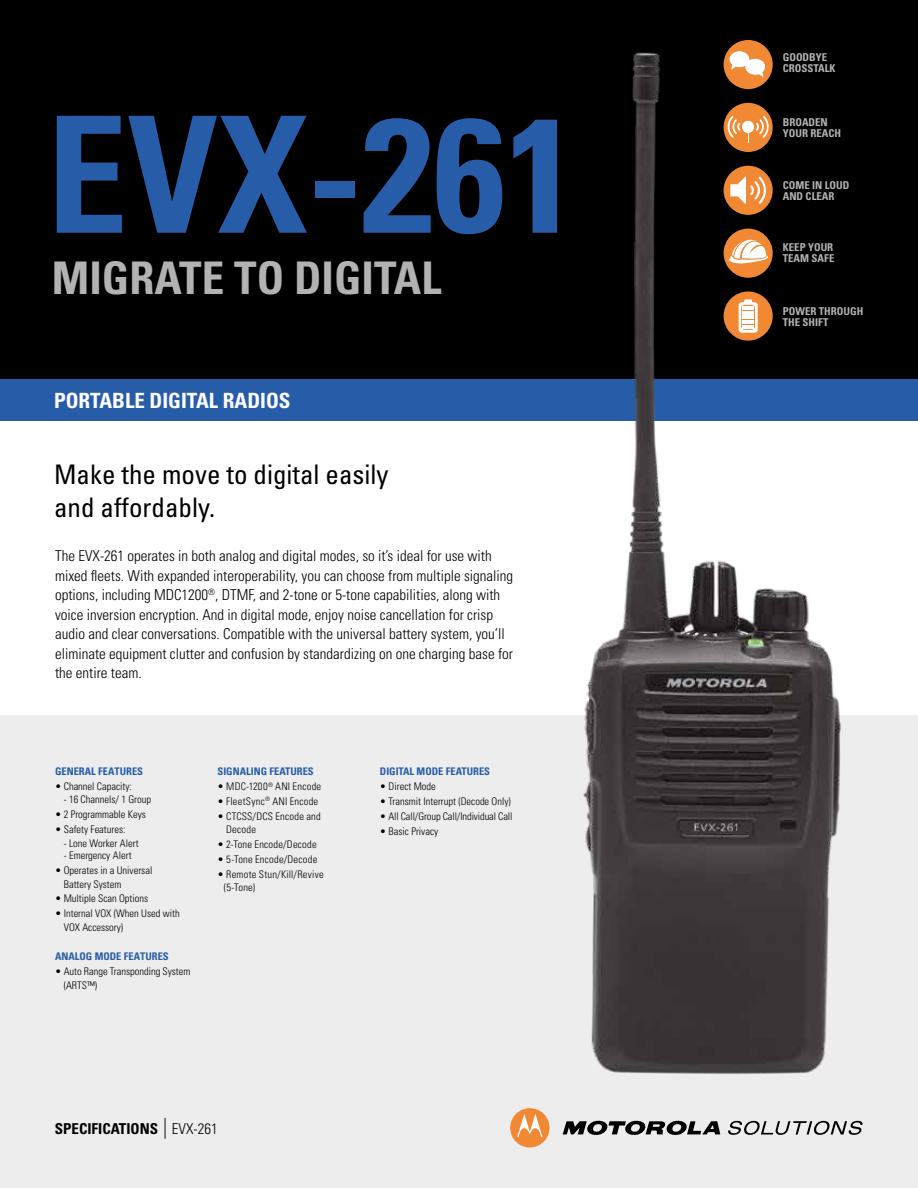
<style>
.page{position:relative;width:918px;height:1188px;background:#fff}
.page>*{position:absolute;margin:0;border:0;box-sizing:border-box;transform-origin:0 0}
.t1{font:700 condensed 162px "Univers";color:#275da8}
.t2{font:700 condensed 45px "Univers";color:#b3b2b2}
.t3{font:condensed 27px/33px "Univers";color:#000}
.t4{font:700 condensed 21px "Univers";color:#fff}
.t5{font:300 condensed 15px/19.5px "Univers";color:#000}
.t6{font:700 condensed 15px "Univers";color:#000}
.t7{font:700 condensed 10.8px/10.8px "Univers";color:#b3b2b2}
.t8{font:300 condensed 10.5px/13.5px "Univers";color:#000}
.t9{font:300 condensed 10.5px/13.5px "Univers";letter-spacing:.02em;color:#000}
.t10{font:700 condensed 10.5px "Univers";color:#275da8}
.t11{font:300 condensed 10.5px "Univers";letter-spacing:.025em;color:#000}
.s1{font-weight:300}
</style>
<div class="page">
<div style="left:0;top:715px;width:918px;height:473px;background:#ededed"></div>
<div style="left:0;top:0;width:918px;height:379px;background:#000"></div>
<svg style="left:563px;top:1121px;width:157px;height:14px"></svg>
<svg style="left:510px;top:1108px;width:40px;height:39px"></svg>
<svg style="left:728px;top:1121px;width:135px;height:14px"></svg>
<svg style="left:165px;top:1118px;width:1px;height:21px"></svg>
<div style="left:0;top:379px;width:918px;height:42px;background:#275da8"></div>
<img style="left:583px;top:40px;width:258px;height:1034px">
<div style="left:724px;top:229px;width:49px;height:49px;background:#f18934;border-radius:50%"></div>
<svg style="left:728px;top:238px;width:40px;height:26px"></svg>
<div style="left:724px;top:291px;width:49px;height:50px;background:#f18934;border-radius:50%"></div>
<svg style="left:739px;top:299px;width:19px;height:34px"></svg>
<div style="left:724px;top:103px;width:49px;height:49px;background:#f18934;border-radius:50%"></div>
<div style="left:742px;top:121px;width:12px;height:12px;background:#fff;border-radius:50%"></div>
<svg style="left:756px;top:116px;width:13px;height:22px"></svg>
<svg style="left:727px;top:116px;width:13px;height:22px"></svg>
<div style="left:724px;top:166px;width:49px;height:49px;background:#f18934;border-radius:50%"></div>
<svg style="left:730px;top:177px;width:36px;height:27px"></svg>
<div style="left:724px;top:40px;width:49px;height:49px;background:#f18934;border-radius:50%"></div>
<svg style="left:728px;top:50px;width:38px;height:29px"></svg>
<h1 class="t1" style="left:47px;top:76px;width:532px">EVX-261</h1>
<h2 class="t2" style="left:52px;top:250px;width:391px">MIGRATE TO DIGITAL</h2>
<h3 class="t4" style="left:54px;top:388px;width:238px">PORTABLE DIGITAL RADIOS</h3>
<h3 class="t3" style="left:54px;top:458px;width:336px">Make the move to digital easily and affordably.</h3>
<p class="t5" style="left:55px;top:546px;width:460px">The EVX-261 operates in both analog and digital modes, so it’s ideal for use with mixed fleets. With expanded interoperability, you can choose from multiple signaling options, including MDC1200<sup>®</sup>, DTMF, and 2-tone or 5-tone capabilities, along with voice inversion encryption. And in digital mode, enjoy noise cancellation for crisp audio and clear conversations. Compatible with the universal battery system, you’ll eliminate equipment clutter and confusion by standardizing on one charging base for the entire team.</p>
<p class="t10" style="left:55px;top:765px;width:90px">GENERAL FEATURES</p>
<p class="t8" style="left:55px;top:779px;width:78px">• Channel Capacity:</p>
<p class="t8" style="left:64px;top:793px;width:89px">- 16 Channels/ 1 Group</p>
<p class="t8" style="left:55px;top:808px;width:92px">• 2 Programmable Keys</p>
<p class="t8" style="left:55px;top:822px;width:72px">• Safety Features:</p>
<p class="t8" style="left:64px;top:836px;width:76px">- Lone Worker Alert</p>
<p class="t8" style="left:64px;top:849px;width:69px">- Emergency Alert</p>
<p class="t8" style="left:64px;top:863px;width:90px;text-indent:-9px">• Operates in a Universal<br>Battery System</p>
<p class="t8" style="left:55px;top:892px;width:95px">• Multiple Scan Options</p>
<p class="t8" style="left:64px;top:907px;width:118px;text-indent:-9px">• Internal VOX (When Used with<br>VOX Accessory)</p>
<p class="t10" style="left:55px;top:950px;width:115px">ANALOG MODE FEATURES</p>
<p class="t8" style="left:64px;top:965px;width:128px;text-indent:-9px">• Auto Range Transponding System (ARTS™)</p>
<p class="t10" style="left:218px;top:765px;width:98px">SIGNALING FEATURES</p>
<p class="t9" style="left:218px;top:780px;width:105px">• MDC-1200<sup>®</sup> ANI Encode</p>
<p class="t11" style="left:218px;top:795px;width:102px">• FleetSync<sup>®</sup> ANI Encode</p>
<p class="t9" style="left:226px;top:809px;width:96px;text-indent:-9px">• CTCSS/DCS Encode and<br>Decode</p>
<p class="t9" style="left:218px;top:838px;width:101px">• 2-Tone Encode/Decode</p>
<p class="t9" style="left:218px;top:852px;width:101px">• 5-Tone Encode/Decode</p>
<p class="t9" style="left:224px;top:867px;width:101px;text-indent:-6px">• Remote Stun/Kill/Revive (5-Tone)</p>
<p class="t6" style="left:55px;top:1120px;width:164px">SPECIFICATIONS <span class="s1">EVX-261</span></p>
<p class="t10" style="left:380px;top:765px;width:112px">DIGITAL MODE FEATURES</p>
<p class="t8" style="left:380px;top:780px;width:57px">• Direct Mode</p>
<p class="t8" style="left:380px;top:794px;width:132px">• Transmit Interrupt (Decode Only)</p>
<p class="t8" style="left:380px;top:809px;width:134px">• All Call/Group Call/Individual Call</p>
<p class="t8" style="left:380px;top:824px;width:60px">• Basic Privacy</p>
<p class="t7" style="left:783px;top:52px;width:54px">GOODBYE<br>CROSSTALK</p>
<p class="t7" style="left:783px;top:117px;width:60px">BROADEN<br>YOUR REACH</p>
<p class="t7" style="left:783px;top:180px;width:68px">COME IN LOUD<br>AND CLEAR</p>
<p class="t7" style="left:783px;top:241px;width:53px">KEEP YOUR<br>TEAM SAFE</p>
<p class="t7" style="left:783px;top:305px;width:82px">POWER THROUGH<br>THE SHIFT</p>
</div>
